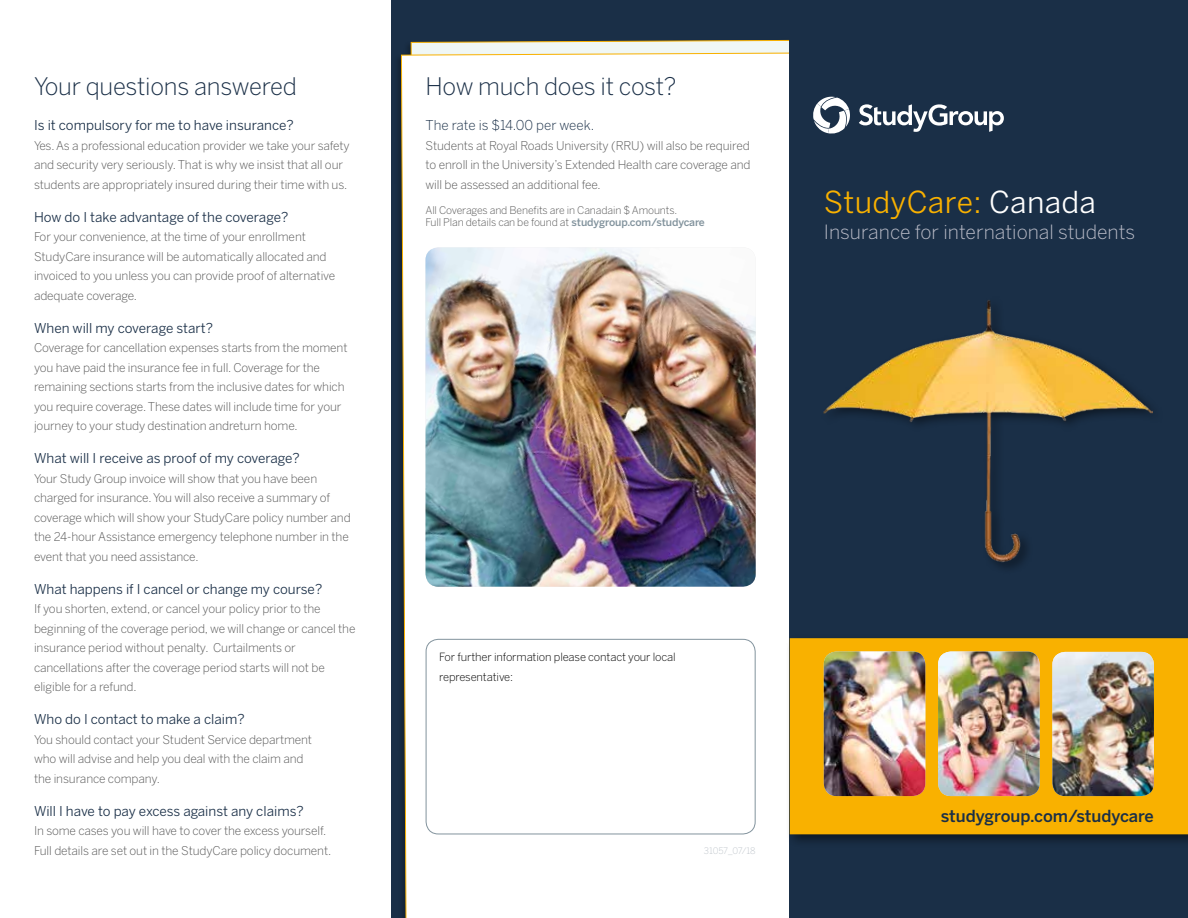
<style>
.page{position:relative;width:1188px;height:918px;background:#fff}
.page>*{position:absolute;margin:0;border:0;box-sizing:border-box;transform-origin:0 0}
.t1{font:30px "Benton Sans";letter-spacing:.01em;color:#f9b100}
.t2{font:300 24px "Benton Sans";letter-spacing:-.01em;color:#1a2f47}
.t3{font:300 19.5px "Benton Sans";color:#b9bbc7}
.t4{font:500 16.5px "Benton Sans";color:#1a2f47}
.t5{font:13.5px "Benton Sans";color:#1a2f47}
.t6{font:300 13.5px "Benton Sans";color:#1a2f47}
.t7{font:300 12px/19.5px "Benton Sans";letter-spacing:-.01em;color:#565656}
.t8{font:300 11.25px/19.5px "Benton Sans";letter-spacing:-.01em;color:#000}
.t9{font:300 10.5px/12.8px "Benton Sans";letter-spacing:-.01em;color:#565656}
.t10{font:300 9px "Benton Sans";letter-spacing:-.015em;color:#bfc5cb}
.s1{font-weight:500;color:#82939d}
.s2{color:#fff}
</style>
<div class="page">
<svg style="left:392px;top:0;width:398px;height:918px;background:#384a5b"></svg>
<svg style="left:401px;top:52px;width:388px;height:866px"></svg>
<div style="left:790px;top:0;width:398px;height:918px;background:#1a2f47"></div>
<svg style="left:859px;top:104px;width:145px;height:28px"></svg>
<svg style="left:813px;top:97px;width:37px;height:37px"></svg>
<div style="left:426px;top:639px;width:329px;height:195px;background:#fff;border-radius:12px"></div>
<div style="left:426px;top:639px;width:330px;height:195px;border:1px solid #82939d;border-radius:12px"></div>
<img style="left:426px;top:247px;width:330px;height:340px">
<div style="left:786px;top:634px;width:402px;height:214px;background:#000;opacity:.5"></div>
<div style="left:790px;top:638px;width:398px;height:196px;background:#f9b100"></div>
<img style="left:823px;top:300px;width:330px;height:263px">
<img style="left:938px;top:652px;width:102px;height:144px">
<img style="left:824px;top:652px;width:101px;height:144px">
<img style="left:1052px;top:652px;width:102px;height:144px">
<h2 class="t2" style="left:34px;top:72px;width:264px">Your questions answered</h2>
<p class="t5" style="left:34px;top:117px;width:261px">Is it compulsory for me to have insurance?</p>
<p class="t7" style="left:34px;top:136px;width:317px">Yes. As a professional education provider we take your safety and security very seriously. That is why we insist that all our students are appropriately insured during their time with us.</p>
<p class="t5" style="left:34px;top:209px;width:256px">How do I take advantage of the coverage?</p>
<p class="t7" style="left:34px;top:227px;width:303px">For your convenience, at the time of your enrollment StudyCare insurance will be automatically allocated and invoiced to you unless you can provide proof of alternative adequate coverage.</p>
<p class="t5" style="left:34px;top:320px;width:180px">When will my coverage start?</p>
<p class="t7" style="left:34px;top:338px;width:315px">Coverage for cancellation expenses starts from the moment you have paid the insurance fee in full. Coverage for the remaining sections starts from the inclusive dates for which you require coverage. These dates will include time for your journey to your study destination andreturn home.</p>
<p class="t5" style="left:34px;top:450px;width:267px">What will I receive as proof of my coverage?</p>
<p class="t7" style="left:34px;top:469px;width:318px">Your Study Group invoice will show that you have been charged for insurance. You will also receive a summary of coverage which will show your StudyCare policy number and the 24-hour Assistance emergency telephone number in the event that you need assistance.</p>
<p class="t5" style="left:34px;top:581px;width:290px">What happens if I cancel or change my course?</p>
<p class="t7" style="left:34px;top:599px;width:323px">If you shorten, extend, or cancel your policy prior to the beginning of the coverage period, we will change or cancel the insurance period without penalty. Curtailments or cancellations after the coverage period starts will not be eligible for a refund.</p>
<p class="t5" style="left:34px;top:711px;width:212px">Who do I contact to make a claim?</p>
<p class="t7" style="left:34px;top:730px;width:280px">You should contact your Student Service department who will advise and help you deal with the claim and the insurance company.</p>
<p class="t5" style="left:34px;top:803px;width:271px">Will I have to pay excess against any claims?</p>
<p class="t7" style="left:34px;top:821px;width:299px">In some cases you will have to cover the excess yourself.<br>Full details are set out in the StudyCare policy document.</p>
<h2 class="t2" style="left:426px;top:72px;width:253px">How much does it cost?</h2>
<p class="t6" style="left:426px;top:117px;width:170px">The rate is $14.00 per week.</p>
<p class="t7" style="left:426px;top:136px;width:327px;text-align:justify">Students at Royal Roads University (RRU) will also be required to enroll in the University’s Extended Health care coverage and will be assessed an additional fee.</p>
<p class="t9" style="left:426px;top:203px;width:281px">All Coverages and Benefits are in Canadain $ Amounts.<br>Full Plan details can be found at <span class="s1">studygroup.com/studycare</span></p>
<h1 class="t1" style="left:824px;top:184px;width:274px">StudyCare: <span class="s2">Canada</span></h1>
<h3 class="t3" style="left:824px;top:220px;width:313px">Insurance for international students</h3>
<p class="t8" style="left:439px;top:647px;width:238px">For further information please contact your local representative:</p>
<p class="t10" style="left:704px;top:846px;width:53px">31057_07/18</p>
<h3 class="t4" style="left:941px;top:806px;width:215px">studygroup.com/studycare</h3>
</div>
